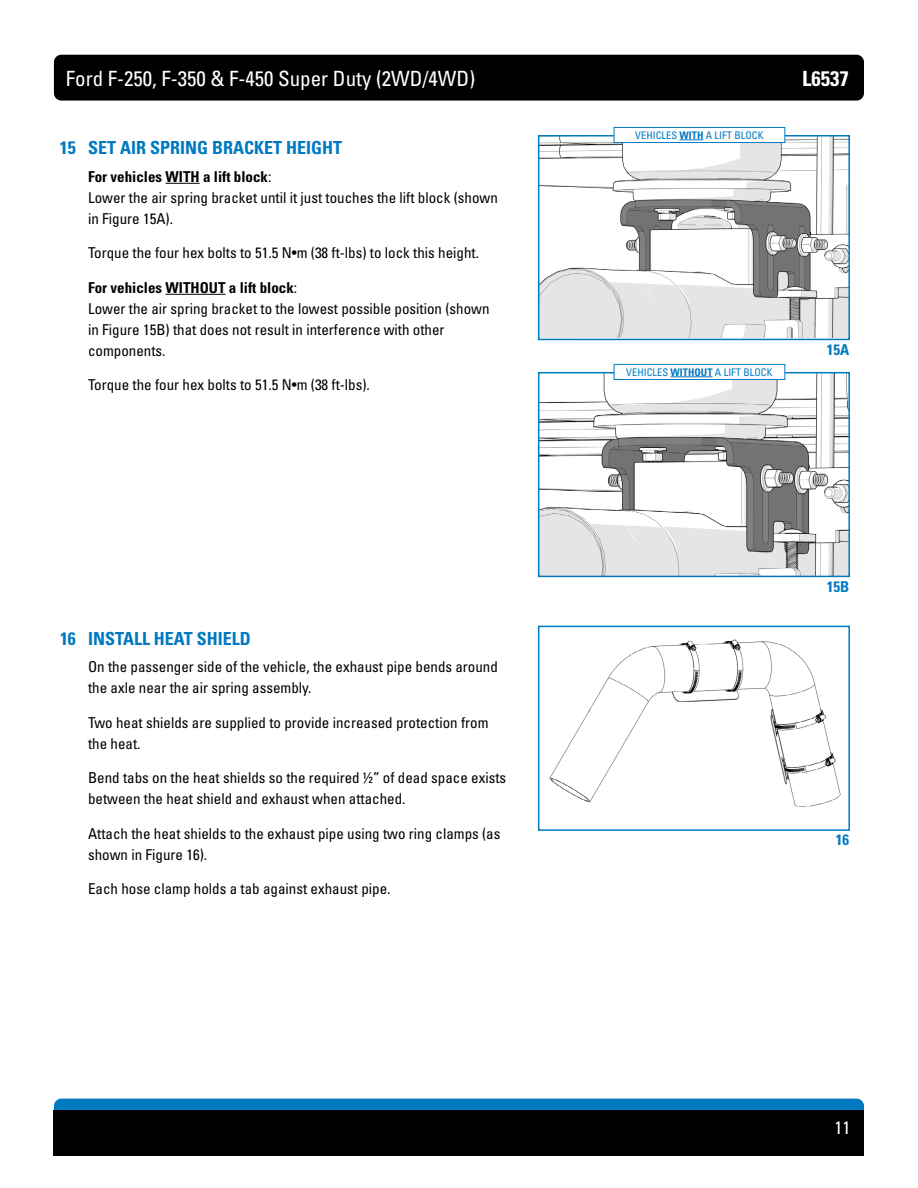
<style>
.page{position:relative;width:918px;height:1188px;background:#fff}
.page>*{position:absolute;margin:0;border:0;box-sizing:border-box;transform-origin:0 0}
.t1{font:condensed 21px "Univers LT Std";color:#fff}
.t2{font:700 condensed 21px "Univers LT Std";color:#fff}
.t3{font:700 condensed 18px "Univers LT Std";color:#0079c1}
.t4{font:condensed 18px "Univers LT Std";color:#fff}
.t5{font:condensed 15px/21px "Univers LT Std";color:#000}
.t6{font:700 condensed 15px "Univers LT Std";color:#0079c1}
.t7{font:condensed 10.5px "Univers LT Std";color:#0079c1}
.s1{font-weight:700}
</style>
<div class="page">
<div style="left:54px;top:55px;width:810px;height:46px;background:#000;border-radius:7px"></div>
<div style="left:54px;top:1099px;width:810px;height:45px;background:#0079c1;border-radius:7px"></div>
<div style="left:54px;top:1110px;width:810px;height:46px;background:#000"></div>
<hr style="left:166px;top:183px;width:34px;height:1px;background:#000">
<hr style="left:166px;top:294px;width:60px;height:1px;background:#000">
<img style="left:541px;top:375px;width:306px;height:199px">
<div style="left:538px;top:372px;width:312px;height:205px;border:2px solid #0079c1"></div>
<img style="left:549px;top:639px;width:292px;height:168px">
<div style="left:538px;top:626px;width:312px;height:205px;border:2px solid #0079c1"></div>
<img style="left:541px;top:138px;width:306px;height:199px">
<div style="left:538px;top:135px;width:312px;height:205px;border:2px solid #0079c1"></div>
<div style="left:614px;top:127px;width:171px;height:16px;background:#fff"></div>
<svg style="left:680px;top:140px;width:24px;height:1px"></svg>
<div style="left:614px;top:127px;width:171px;height:16px;border:1px solid #0079c1"></div>
<div style="left:614px;top:364px;width:171px;height:16px;background:#fff"></div>
<hr style="left:671px;top:377px;width:42px;height:1px;background:#0079c1">
<div style="left:614px;top:364px;width:171px;height:16px;border:1px solid #0079c1"></div>
<h1 class="t1" style="left:66px;top:65px;width:411px">Ford F-250, F-350 &amp; F-450 Super Duty (2WD/4WD)</h1>
<h1 class="t2" style="left:802px;top:65px;width:48px">L6537</h1>
<p class="t3" style="left:60px;top:137px;width:284px">15 SET AIR SPRING BRACKET HEIGHT</p>
<p class="t5" style="left:88px;top:166px;width:411px"><span class="s1">For vehicles WITH a lift block</span>:<br>Lower the air spring bracket until it just touches the lift block (shown in Figure 15A).</p>
<p class="t5" style="left:88px;top:242px;width:393px">Torque the four hex bolts to 51.5 N•m (38 ft-lbs) to lock this height.</p>
<p class="t5" style="left:88px;top:277px;width:403px"><span class="s1">For vehicles WITHOUT a lift block</span>:<br>Lower the air spring bracket to the lowest possible position (shown in Figure 15B) that does not result in interference with other components.</p>
<p class="t5" style="left:88px;top:374px;width:283px">Torque the four hex bolts to 51.5 N•m (38 ft-lbs).</p>
<p class="t3" style="left:60px;top:627px;width:192px">16 INSTALL HEAT SHIELD</p>
<p class="t5" style="left:88px;top:656px;width:411px">On the passenger side of the vehicle, the exhaust pipe bends around the axle near the air spring assembly.</p>
<p class="t5" style="left:88px;top:712px;width:402px">Two heat shields are supplied to provide increased protection from the heat.</p>
<p class="t5" style="left:88px;top:767px;width:420px">Bend tabs on the heat shields so the required ½” of dead space exists between the heat shield and exhaust when attached.</p>
<p class="t5" style="left:88px;top:823px;width:414px">Attach the heat shields to the exhaust pipe using two ring clamps (as shown in Figure 16).</p>
<p class="t5" style="left:88px;top:878px;width:304px">Each hose clamp holds a tab against exhaust pipe.</p>
<p class="t7" style="left:635px;top:128px;width:130px">VEHICLES <span class="s1">WITH</span> A LIFT BLOCK</p>
<p class="t7" style="left:626px;top:365px;width:148px">VEHICLES <span class="s1">WITHOUT</span> A LIFT BLOCK</p>
<p class="t6" style="left:827px;top:340px;width:24px">15A</p>
<p class="t6" style="left:827px;top:577px;width:24px">15B</p>
<p class="t6" style="left:836px;top:831px;width:15px">16</p>
<p class="t4" style="left:835px;top:1116px;width:17px">11</p>
</div>
